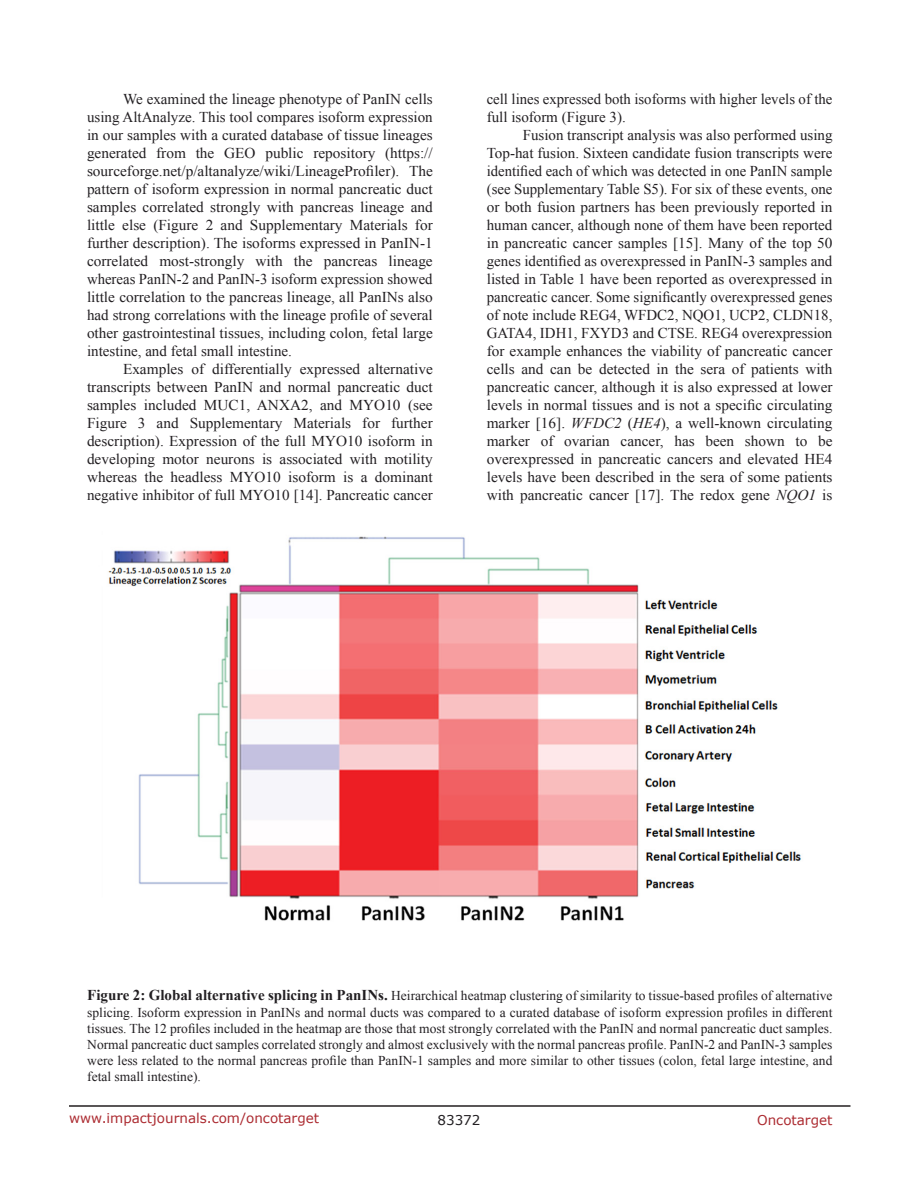
<style>
.page{position:relative;width:918px;height:1188px;background:#fff}
.page>*{position:absolute;margin:0;border:0;box-sizing:border-box;transform-origin:0 0}
.BodyText{font:15px/18px "Times New Roman";color:#221f22;text-align:justify}
.FigureText{font:13.5px/16.2px "Times New Roman";color:#221f22;text-align:justify}
.t1{font:13.5px "Verdana";color:#ac2b31}
.t2{font:13.5px "Verdana";color:#221f22}
.s1{font-style:italic}
.s2{font-weight:700;font-size:15px}
</style>
<div class="page">
<hr style="left:69px;top:1105px;width:781px;height:2px;background:#231f20">
<img style="left:108px;top:536px;width:693px;height:385px">
<p class="BodyText" style="left:87px;top:90px;width:347px;text-indent:36px">We examined the lineage phenotype of PanIN cells using AltAnalyze. This tool compares isoform expression in our samples with a curated database of tissue lineages generated from the GEO public repository (https:// sourceforge.net/p/altanalyze/wiki/LineageProfiler). The pattern of isoform expression in normal pancreatic duct samples correlated strongly with pancreas lineage and little else (Figure 2 and Supplementary Materials for further description). The isoforms expressed in PanIN-1 correlated most-strongly with the pancreas lineage whereas PanIN-2 and PanIN-3 isoform expression showed little correlation to the pancreas lineage, all PanINs also had strong correlations with the lineage profile of several other gastrointestinal tissues, including colon, fetal large intestine, and fetal small intestine.</p>
<p class="BodyText" style="left:87px;top:360px;width:347px;text-indent:36px">Examples of differentially expressed alternative transcripts between PanIN and normal pancreatic duct samples included MUC1, ANXA2, and MYO10 (see Figure 3 and Supplementary Materials for further description). Expression of the full MYO10 isoform in developing motor neurons is associated with motility whereas the headless MYO10 isoform is a dominant negative inhibitor of full MYO10 [14]. Pancreatic cancer</p>
<p class="BodyText" style="left:487px;top:90px;width:347px">cell lines expressed both isoforms with higher levels of the full isoform (Figure 3).</p>
<p class="BodyText" style="left:487px;top:126px;width:347px;text-indent:36px">Fusion transcript analysis was also performed using Top-hat fusion. Sixteen candidate fusion transcripts were identified each of which was detected in one PanIN sample (see Supplementary Table S5). For six of these events, one or both fusion partners has been previously reported in human cancer, although none of them have been reported in pancreatic cancer samples [15]. Many of the top 50 genes identified as overexpressed in PanIN-3 samples and listed in Table 1 have been reported as overexpressed in pancreatic cancer. Some significantly overexpressed genes of note include REG4, WFDC2, NQO1, UCP2, CLDN18, GATA4, IDH1, FXYD3 and CTSE. REG4 overexpression for example enhances the viability of pancreatic cancer cells and can be detected in the sera of patients with pancreatic cancer, although it is also expressed at lower levels in normal tissues and is not a specific circulating marker [16]. <span class="s1">WFDC2</span> (<span class="s1">HE4</span>), a well-known circulating marker of ovarian cancer, has been shown to be overexpressed in pancreatic cancers and elevated HE4 levels have been described in the sera of some patients with pancreatic cancer [17]. The redox gene <span class="s1">NQO1</span> is</p>
<p class="FigureText" style="left:87px;top:988px;width:747px"><span class="s2">Figure 2: Global alternative splicing in PanINs.</span> Heirarchical heatmap clustering of similarity to tissue-based profiles of alternative splicing. Isoform expression in PanINs and normal ducts was compared to a curated database of isoform expression profiles in different tissues. The 12 profiles included in the heatmap are those that most strongly correlated with the PanIN and normal pancreatic duct samples.<br>Normal pancreatic duct samples correlated strongly and almost exclusively with the normal pancreas profile. PanIN-2 and PanIN-3 samples were less related to the normal pancreas profile than PanIN-1 samples and more similar to other tissues (colon, fetal large intestine, and fetal small intestine).</p>
<p class="t1" style="left:69px;top:1109px;width:252px">www.impactjournals.com/oncotarget</p>
<p class="t2" style="left:438px;top:1111px;width:44px">83372</p>
<p class="t1" style="left:757px;top:1111px;width:77px">Oncotarget</p>
</div>
